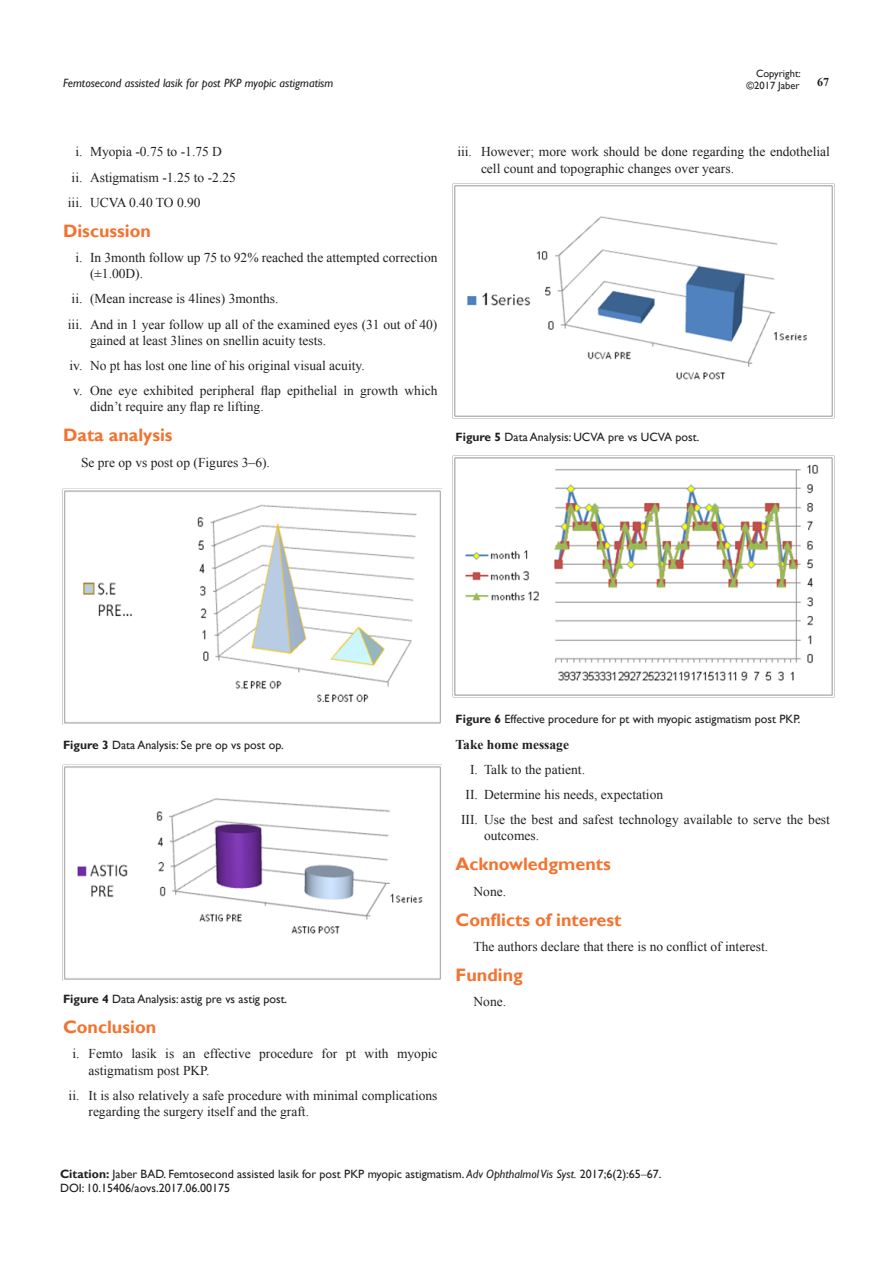
<style>
.page{position:relative;width:893px;height:1263px;background:#fff}
.page>*{position:absolute;margin:0;border:0;box-sizing:border-box;transform-origin:0 0}
.t1{font:700 18px "Gill Sans";color:#f37331}
.t2{font:13.5px/16.2px "Times New Roman";color:#231f20}
.t3{font:700 13.5px "Times New Roman";color:#231f20}
.Citation{font:12px "Gill Sans";color:#231f20}
.t4{font:italic 12px "Gill Sans";color:#231f20}
.t5{font:700 12px "Times New Roman";color:#231f20}
.t6{font:10.5px/12.6px "Gill Sans";color:#231f20;text-align:right}
.s1{font-weight:700}
.s2{font-style:italic}
.s3{font-family:"Times New Roman"}
</style>
<div class="page">
<img style="left:62px;top:488px;width:380px;height:237px">
<img style="left:62px;top:765px;width:379px;height:216px">
<img style="left:454px;top:185px;width:379px;height:232px">
<img style="left:453px;top:455px;width:381px;height:241px">
<p class="t6" style="left:746px;top:67px;width:56px">Copyright: ©2017 Jaber</p>
<p class="t4" style="left:63px;top:76px;width:272px">Femtosecond assisted lasik for post PKP myopic astigmatism</p>
<p class="t5" style="left:817px;top:73px;width:13px">67</p>
<p class="t2" style="left:75px;top:144px;width:148px">i. Myopia -0.75 to -1.75 D</p>
<p class="t2" style="left:72px;top:169px;width:166px">ii. Astigmatism -1.25 to -2.25</p>
<p class="t2" style="left:68px;top:194px;width:134px">iii. UCVA 0.40 TO 0.90</p>
<p class="t1" style="left:63px;top:220px;width:89px">Discussion</p>
<p class="t2" style="left:90px;top:249px;width:349px;text-indent:-15px">i. In 3month follow up 75 to 92% reached the attempted correction (±1.00D).</p>
<p class="t2" style="left:72px;top:291px;width:208px">ii. (Mean increase is 4lines) 3months.</p>
<p class="t2" style="left:90px;top:316px;width:349px;text-indent:-22px">iii. And in 1 year follow up all of the examined eyes (31 out of 40) gained at least 3lines on snellin acuity tests.</p>
<p class="t2" style="left:70px;top:357px;width:297px">iv. No pt has lost one line of his original visual acuity.</p>
<p class="t2" style="left:90px;top:382px;width:349px;text-indent:-17px">v. One eye exhibited peripheral flap epithelial in growth which didn’t require any flap re lifting.</p>
<p class="t1" style="left:63px;top:424px;width:111px">Data analysis</p>
<p class="t2" style="left:81px;top:454px;width:190px">Se pre op vs post op (Figures 3‒6).</p>
<p class="t2" style="left:481px;top:144px;width:350px;text-indent:-24px">iii. However; more work should be done regarding the endothelial cell count and topographic changes over years.</p>
<p class="Citation" style="left:455px;top:430px;width:245px"><span class="s1">Figure 5</span> Data Analysis: UCVA pre vs UCVA post.</p>
<p class="Citation" style="left:63px;top:738px;width:222px"><span class="s1">Figure 3</span> Data Analysis: Se pre op vs post op.</p>
<p class="Citation" style="left:63px;top:992px;width:226px"><span class="s1">Figure 4</span> Data Analysis: astig pre vs astig post.</p>
<p class="t1" style="left:63px;top:1016px;width:95px">Conclusion</p>
<p class="t2" style="left:88px;top:1045px;width:350px;text-indent:-16px">i. Femto lasik is an effective procedure for pt with myopic astigmatism post PKP.</p>
<p class="t2" style="left:88px;top:1087px;width:350px;text-indent:-20px">ii. It is also relatively a safe procedure with minimal complications regarding the surgery itself and the graft.</p>
<p class="Citation" style="left:455px;top:712px;width:346px"><span class="s1">Figure 6</span> Effective procedure for pt with myopic astigmatism post PKP.</p>
<p class="t3" style="left:455px;top:735px;width:115px">Take home message</p>
<p class="t2" style="left:470px;top:761px;width:116px">I. Talk to the patient.</p>
<p class="t2" style="left:466px;top:786px;width:199px">II. Determine his needs, expectation</p>
<p class="t2" style="left:484px;top:811px;width:347px;text-indent:-23px">III. Use the best and safest technology available to serve the best outcomes.</p>
<p class="t1" style="left:455px;top:853px;width:157px">Acknowledgments</p>
<p class="t2" style="left:473px;top:883px;width:34px">None.</p>
<p class="t1" style="left:455px;top:909px;width:168px">Conflicts of interest</p>
<p class="t2" style="left:473px;top:938px;width:296px">The authors declare that there is no conflict of interest.</p>
<p class="t1" style="left:455px;top:964px;width:69px">Funding</p>
<p class="t2" style="left:473px;top:993px;width:34px">None.</p>
<p class="Citation" style="left:60px;top:1167px;width:603px"><span class="s1">Citation:</span> Jaber BAD. Femtosecond assisted lasik for post PKP myopic astigmatism. <span class="s2">Adv Ophthalmol Vis Syst.</span> 2017;6(2):65<span class="s3">‒</span>67.</p>
<p class="Citation" style="left:60px;top:1181px;width:172px">DOI: 10.15406/aovs.2017.06.00175</p>
</div>
